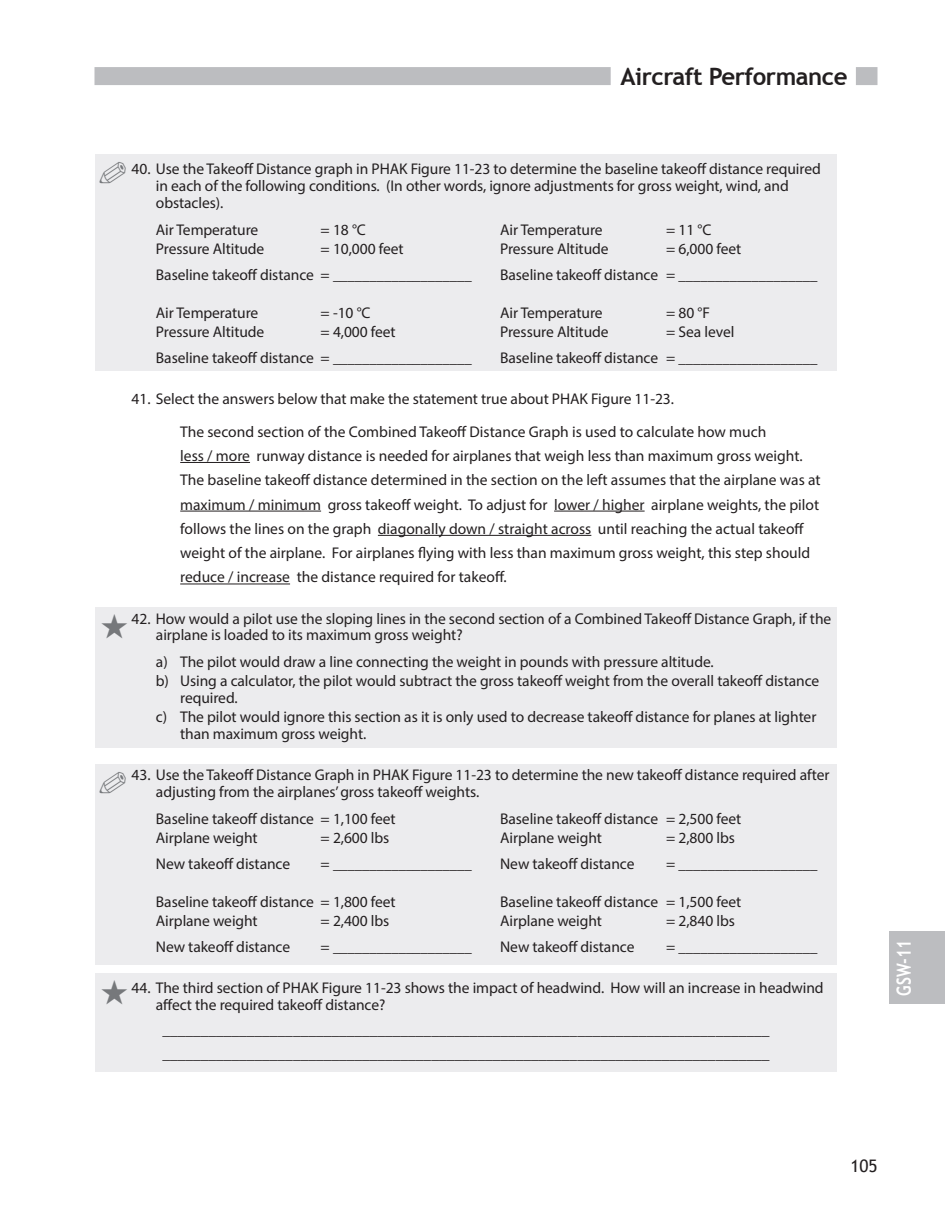
<style>
.page{position:relative;width:945px;height:1215px;background:#fff}
.page>*{position:absolute;margin:0;border:0;box-sizing:border-box;transform-origin:0 0}
.t1{font:700 24px "Trebuchet MS";letter-spacing:-.02em;color:#231f20}
.t2{font:700 19.5px "Trebuchet MS";color:#fff;scale:.8 1}
.t3{font:17.25px "Trebuchet MS";color:#231f20}
.t4{font:15.6px/24.3px "Myriad Pro";letter-spacing:-.005em;color:#231f20}
</style>
<div class="page">
<div style="left:95px;top:974px;width:741px;height:98px;background:#ececee"></div>
<div style="left:95px;top:764px;width:741px;height:201px;background:#ececee"></div>
<div style="left:95px;top:607px;width:741px;height:140px;background:#ececee"></div>
<div style="left:95px;top:154px;width:741px;height:217px;background:#ececee"></div>
<div style="left:95px;top:67px;width:516px;height:18px;background:#bcbdc0"></div>
<div style="left:856px;top:67px;width:22px;height:18px;background:#bcbdc0"></div>
<div style="left:890px;top:932px;width:55px;height:72px;background:#bcbdc0"></div>
<hr style="left:180px;top:462px;width:70px;height:1px;background:#231f20">
<hr style="left:180px;top:511px;width:141px;height:1px;background:#231f20">
<hr style="left:554px;top:511px;width:91px;height:1px;background:#231f20">
<hr style="left:378px;top:535px;width:213px;height:1px;background:#231f20">
<hr style="left:180px;top:584px;width:110px;height:1px;background:#231f20">
<h1 class="t1" style="left:620px;top:62px;width:229px">Aircraft Performance</h1>
<p class="t4" style="left:156px;top:160px;width:666px;line-height:17px;text-indent:-24px">40. Use the Takeoff Distance graph in PHAK Figure 11-23 to determine the baseline takeoff distance required in each of the following conditions. (In other words, ignore adjustments for gross weight, wind, and obstacles).</p>
<p class="t4" style="left:156px;top:217px;width:104px">Air Temperature</p>
<p class="t4" style="left:321px;top:217px;width:47px">= 18 °C</p>
<p class="t4" style="left:500px;top:217px;width:104px">Air Temperature</p>
<p class="t4" style="left:666px;top:217px;width:47px">= 11 °C</p>
<p class="t4" style="left:156px;top:236px;width:110px">Pressure Altitude</p>
<p class="t4" style="left:321px;top:236px;width:84px">= 10,000 feet</p>
<p class="t4" style="left:500px;top:236px;width:110px">Pressure Altitude</p>
<p class="t4" style="left:666px;top:236px;width:77px">= 6,000 feet</p>
<p class="t4" style="left:156px;top:262px;width:317px">Baseline takeoff distance = ___________________</p>
<p class="t4" style="left:500px;top:262px;width:319px">Baseline takeoff distance = ___________________</p>
<p class="t4" style="left:156px;top:300px;width:104px">Air Temperature</p>
<p class="t4" style="left:321px;top:300px;width:51px">= -10 °C</p>
<p class="t4" style="left:500px;top:300px;width:104px">Air Temperature</p>
<p class="t4" style="left:666px;top:300px;width:45px">= 80 °F</p>
<p class="t4" style="left:156px;top:319px;width:110px">Pressure Altitude</p>
<p class="t4" style="left:321px;top:319px;width:77px">= 4,000 feet</p>
<p class="t4" style="left:500px;top:319px;width:110px">Pressure Altitude</p>
<p class="t4" style="left:666px;top:319px;width:70px">= Sea level</p>
<p class="t4" style="left:156px;top:345px;width:317px">Baseline takeoff distance = ___________________</p>
<p class="t4" style="left:500px;top:345px;width:319px">Baseline takeoff distance = ___________________</p>
<p class="t4" style="left:180px;top:383px;width:588px;line-height:32.4px;text-indent:-49px">41. Select the answers below that make the statement true about PHAK Figure 11-23.<br>The second section of the Combined Takeoff Distance Graph is used to calculate how much</p>
<p class="t4" style="left:180px;top:443px;width:642px">less / more runway distance is needed for airplanes that weigh less than maximum gross weight.<br>The baseline takeoff distance determined in the section on the left assumes that the airplane was at maximum / minimum gross takeoff weight. To adjust for lower / higher airplane weights, the pilot follows the lines on the graph diagonally down / straight across until reaching the actual takeoff weight of the airplane. For airplanes flying with less than maximum gross weight, this step should reduce / increase the distance required for takeoff.</p>
<p class="t4" style="left:156px;top:610px;width:677px;line-height:17px;text-indent:-24px">42. How would a pilot use the sloping lines in the second section of a Combined Takeoff Distance Graph, if the airplane is loaded to its maximum gross weight?</p>
<p class="t4" style="left:156px;top:653px;width:665px;line-height:18.9px">a) The pilot would draw a line connecting the weight in pounds with pressure altitude.<br>b) Using a calculator, the pilot would subtract the gross takeoff weight from the overall takeoff distance</p>
<p class="t4" style="left:156px;top:688px;width:662px;line-height:18.9px;text-indent:24px">required.<br>c) The pilot would ignore this section as it is only used to decrease takeoff distance for planes at lighter</p>
<p class="t4" style="left:180px;top:721px;width:188px">than maximum gross weight.</p>
<p class="t4" style="left:156px;top:766px;width:675px;line-height:17px;text-indent:-24px">43. Use the Takeoff Distance Graph in PHAK Figure 11-23 to determine the new takeoff distance required after adjusting from the airplanes’ gross takeoff weights.</p>
<p class="t4" style="left:156px;top:806px;width:241px">Baseline takeoff distance = 1,100 feet</p>
<p class="t4" style="left:500px;top:806px;width:243px">Baseline takeoff distance = 2,500 feet</p>
<p class="t4" style="left:156px;top:825px;width:103px">Airplane weight</p>
<p class="t4" style="left:321px;top:825px;width:70px">= 2,600 lbs</p>
<p class="t4" style="left:500px;top:825px;width:103px">Airplane weight</p>
<p class="t4" style="left:666px;top:825px;width:70px">= 2,800 lbs</p>
<p class="t4" style="left:156px;top:852px;width:136px">New takeoff distance</p>
<p class="t4" style="left:321px;top:852px;width:153px">= ___________________</p>
<p class="t4" style="left:500px;top:852px;width:136px">New takeoff distance</p>
<p class="t4" style="left:666px;top:852px;width:153px">= ___________________</p>
<p class="t4" style="left:156px;top:889px;width:241px">Baseline takeoff distance = 1,800 feet</p>
<p class="t4" style="left:500px;top:889px;width:243px">Baseline takeoff distance = 1,500 feet</p>
<p class="t4" style="left:156px;top:908px;width:103px">Airplane weight</p>
<p class="t4" style="left:321px;top:908px;width:70px">= 2,400 lbs</p>
<p class="t4" style="left:500px;top:908px;width:103px">Airplane weight</p>
<p class="t4" style="left:666px;top:908px;width:70px">= 2,840 lbs</p>
<p class="t4" style="left:156px;top:935px;width:136px">New takeoff distance</p>
<p class="t4" style="left:321px;top:935px;width:153px">= ___________________</p>
<p class="t4" style="left:500px;top:935px;width:136px">New takeoff distance</p>
<p class="t4" style="left:666px;top:935px;width:153px">= ___________________</p>
<p class="t4" style="left:156px;top:980px;width:669px;line-height:17px;text-indent:-24px">44. The third section of PHAK Figure 11-23 shows the impact of headwind. How will an increase in headwind affect the required takeoff distance?</p>
<p class="t4" style="left:162px;top:1017px;width:609px">_______________________________________________________________________________ _______________________________________________________________________________</p>
<p class="t2" style="left:892px;top:996px;width:71px;rotate:-90deg">GSW-11</p>
<p class="t3" style="left:850px;top:1155px;width:29px">105</p>
</div>
